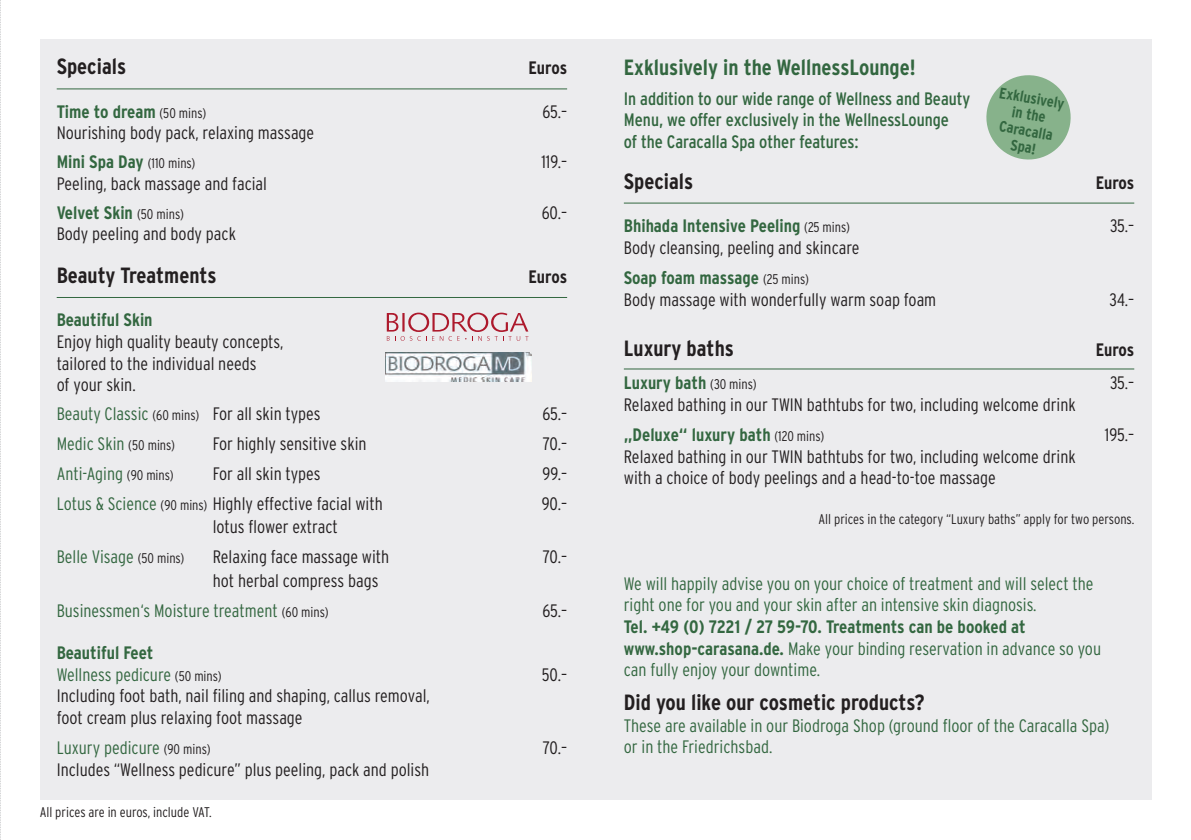
<style>
.page{position:relative;width:1191px;height:840px;background:#fff}
.page>*{position:absolute;margin:0;border:0;box-sizing:border-box;transform-origin:0 0}
.t1{font:700 condensed 22px "Interstate";color:#231f20}
.t2{font:700 condensed 22px "Interstate";color:#336740}
.t3{font:300 condensed 18px "Interstate";color:#231f20}
.t4{font:300 condensed 18px "Interstate";color:#336740}
.t5{font:700 condensed 18px "Interstate";color:#336740}
.t6{font:condensed 18px "Interstate";color:#336740}
.t7{font:700 condensed 18px "Interstate";letter-spacing:-.01em;color:#231f20}
.t8{font:700 condensed 15.4px/16.4px "Interstate";color:#336740;text-align:center}
.t9{font:300 condensed 14px "Interstate";color:#231f20}
.s1{font-weight:300;font-size:14px;color:#231f20}
.s2{color:#336740}
.s3{font-size:14px}
.s4{font-size:14px;color:#231f20}
.s5{font-weight:700}
</style>
<div class="page">
<svg style="left:0;top:0;width:1px;height:840px"></svg>
<div style="left:40px;top:40px;width:1111px;height:759px;background:#ececee"></div>
<hr style="left:57px;top:297px;width:510px;height:1px;background:#336740">
<hr style="left:57px;top:88px;width:510px;height:1px;background:#336740">
<hr style="left:624px;top:203px;width:510px;height:1px;background:#336740">
<svg style="left:986px;top:75px;width:85px;height:85px"></svg>
<img style="left:385px;top:353px;width:146px;height:28px">
<svg style="left:387px;top:312px;width:141px;height:28px"></svg>
<hr style="left:624px;top:368px;width:510px;height:1px;background:#336740">
<p class="t1" style="left:57px;top:54px;width:71px">Specials</p>
<p class="t7" style="left:528px;top:58px;width:40px">Euros</p>
<p class="t5" style="left:57px;top:101px;width:151px">Time to dream <span class="s1">(50 mins)</span></p>
<p class="t3" style="left:542px;top:101px;width:26px">65.–</p>
<p class="t3" style="left:57px;top:123px;width:259px">Nourishing body pack, relaxing massage</p>
<p class="t5" style="left:57px;top:152px;width:140px">Mini Spa Day <span class="s1">(110 mins)</span></p>
<p class="t3" style="left:541px;top:152px;width:27px">119.–</p>
<p class="t3" style="left:57px;top:173px;width:212px">Peeling, back massage and facial</p>
<p class="t5" style="left:57px;top:202px;width:129px">Velvet Skin <span class="s1">(50 mins)</span></p>
<p class="t3" style="left:542px;top:202px;width:27px">60.–</p>
<p class="t3" style="left:57px;top:224px;width:181px">Body peeling and body pack</p>
<p class="t1" style="left:57px;top:263px;width:161px">Beauty Treatments</p>
<p class="t7" style="left:528px;top:266px;width:40px">Euros</p>
<p class="t5" style="left:57px;top:310px;width:97px">Beautiful Skin</p>
<p class="t3" style="left:57px;top:331px;width:228px">Enjoy high quality beauty concepts,</p>
<p class="t3" style="left:57px;top:353px;width:201px">tailored to the individual needs</p>
<p class="t3" style="left:57px;top:374px;width:80px">of your skin.</p>
<p class="t3" style="left:57px;top:403px;width:265px"><span class="s2">Beauty Classic</span> <span class="s3">(60 mins)</span> For all skin types</p>
<p class="t3" style="left:542px;top:403px;width:26px">65.–</p>
<p class="t4" style="left:57px;top:433px;width:120px">Medic Skin <span class="s4">(50 mins)</span></p>
<p class="t3" style="left:213px;top:433px;width:155px">For highly sensitive skin</p>
<p class="t3" style="left:543px;top:433px;width:26px">70.–</p>
<p class="t4" style="left:57px;top:463px;width:118px">Anti-Aging <span class="s4">(90 mins)</span></p>
<p class="t3" style="left:213px;top:463px;width:109px">For all skin types</p>
<p class="t3" style="left:542px;top:463px;width:26px">99.–</p>
<p class="t3" style="left:57px;top:493px;width:327px"><span class="s2">Lotus &amp; Science</span> <span class="s3">(90 mins)</span> Highly effective facial with</p>
<p class="t3" style="left:542px;top:493px;width:27px">90.–</p>
<p class="t3" style="left:213px;top:515px;width:126px">lotus flower extract</p>
<p class="t4" style="left:57px;top:545px;width:129px">Belle Visage <span class="s4">(50 mins)</span></p>
<p class="t3" style="left:213px;top:545px;width:178px">Relaxing face massage with</p>
<p class="t3" style="left:543px;top:545px;width:26px">70.–</p>
<p class="t3" style="left:213px;top:569px;width:167px">hot herbal compress bags</p>
<p class="t4" style="left:57px;top:599px;width:273px">Businessmen‘s Moisture treatment <span class="s4">(60 mins)</span></p>
<p class="t3" style="left:542px;top:599px;width:26px">65.–</p>
<p class="t5" style="left:57px;top:642px;width:98px">Beautiful Feet</p>
<p class="t4" style="left:57px;top:663px;width:166px">Wellness pedicure <span class="s4">(50 mins)</span></p>
<p class="t3" style="left:542px;top:663px;width:27px">50.–</p>
<p class="t3" style="left:57px;top:685px;width:374px">Including foot bath, nail filing and shaping, callus removal,</p>
<p class="t3" style="left:57px;top:707px;width:247px">foot cream plus relaxing foot massage</p>
<p class="t4" style="left:57px;top:737px;width:155px">Luxury pedicure <span class="s4">(90 mins)</span></p>
<p class="t3" style="left:543px;top:737px;width:26px">70.–</p>
<p class="t3" style="left:57px;top:759px;width:374px">Includes “Wellness pedicure” plus peeling, pack and polish</p>
<p class="t9" style="left:40px;top:804px;width:173px">All prices are in euros, include VAT.</p>
<p class="t2" style="left:624px;top:54px;width:293px">Exklusively in the WellnessLounge!</p>
<p class="t6" style="left:624px;top:88px;width:348px">In addition to our wide range of Wellness and Beauty</p>
<p class="t6" style="left:624px;top:110px;width:327px">Menu, we offer exclusively in the WellnessLounge</p>
<p class="t6" style="left:624px;top:131px;width:236px">of the Caracalla Spa other features:</p>
<p class="t8" style="left:1000px;top:84px;width:67px;rotate:10deg">Exklusively</p>
<p class="t8" style="left:1013px;top:103px;width:36px;rotate:10deg">in the</p>
<p class="t8" style="left:1001px;top:117px;width:56px;rotate:10deg">Caracalla<br>Spa!</p>
<p class="t1" style="left:624px;top:168px;width:71px">Specials</p>
<p class="t7" style="left:1095px;top:172px;width:40px">Euros</p>
<p class="t5" style="left:624px;top:215px;width:228px">Bhihada Intensive Peeling <span class="s1">(25 mins)</span></p>
<p class="t3" style="left:1110px;top:215px;width:26px">35.–</p>
<p class="t3" style="left:624px;top:237px;width:237px">Body cleansing, peeling and skincare</p>
<p class="t5" style="left:624px;top:268px;width:186px">Soap foam massage <span class="s1">(25 mins)</span></p>
<p class="t3" style="left:624px;top:289px;width:314px">Body massage with wonderfully warm soap foam</p>
<p class="t3" style="left:1109px;top:289px;width:26px">34.–</p>
<p class="t1" style="left:624px;top:335px;width:112px">Luxury baths</p>
<p class="t7" style="left:1095px;top:339px;width:40px">Euros</p>
<p class="t5" style="left:624px;top:373px;width:134px">Luxury bath <span class="s1">(30 mins)</span></p>
<p class="t3" style="left:1110px;top:372px;width:26px">35.–</p>
<p class="t3" style="left:624px;top:394px;width:453px">Relaxed bathing in our TWIN bathtubs for two, including welcome drink</p>
<p class="t5" style="left:624px;top:424px;width:202px">„Deluxe“ luxury bath <span class="s1">(120 mins)</span></p>
<p class="t3" style="left:1105px;top:424px;width:31px">195.–</p>
<p class="t3" style="left:624px;top:446px;width:453px">Relaxed bathing in our TWIN bathtubs for two, including welcome drink</p>
<p class="t3" style="left:624px;top:467px;width:373px">with a choice of body peelings and a head-to-toe massage</p>
<p class="t9" style="left:818px;top:511px;width:317px">All prices in the category “Luxury baths” apply for two persons.</p>
<p class="t4" style="left:624px;top:573px;width:471px">We will happily advise you on your choice of treatment and will select the</p>
<p class="t4" style="left:624px;top:594px;width:414px">right one for you and your skin after an intensive skin diagnosis.</p>
<p class="t5" style="left:624px;top:616px;width:403px">Tel. +49 (0) 7221 / 27 59-70. Treatments can be booked at</p>
<p class="t4" style="left:624px;top:637px;width:479px"><span class="s5">www.shop-carasana.de.</span> Make your binding reservation in advance so you</p>
<p class="t4" style="left:624px;top:659px;width:198px">can fully enjoy your downtime.</p>
<p class="t1" style="left:624px;top:689px;width:302px">Did you like our cosmetic products?</p>
<p class="t4" style="left:624px;top:715px;width:487px">These are available in our Biodroga Shop (ground floor of the Caracalla Spa)</p>
<p class="t4" style="left:624px;top:736px;width:150px">or in the Friedrichsbad.</p>
</div>
